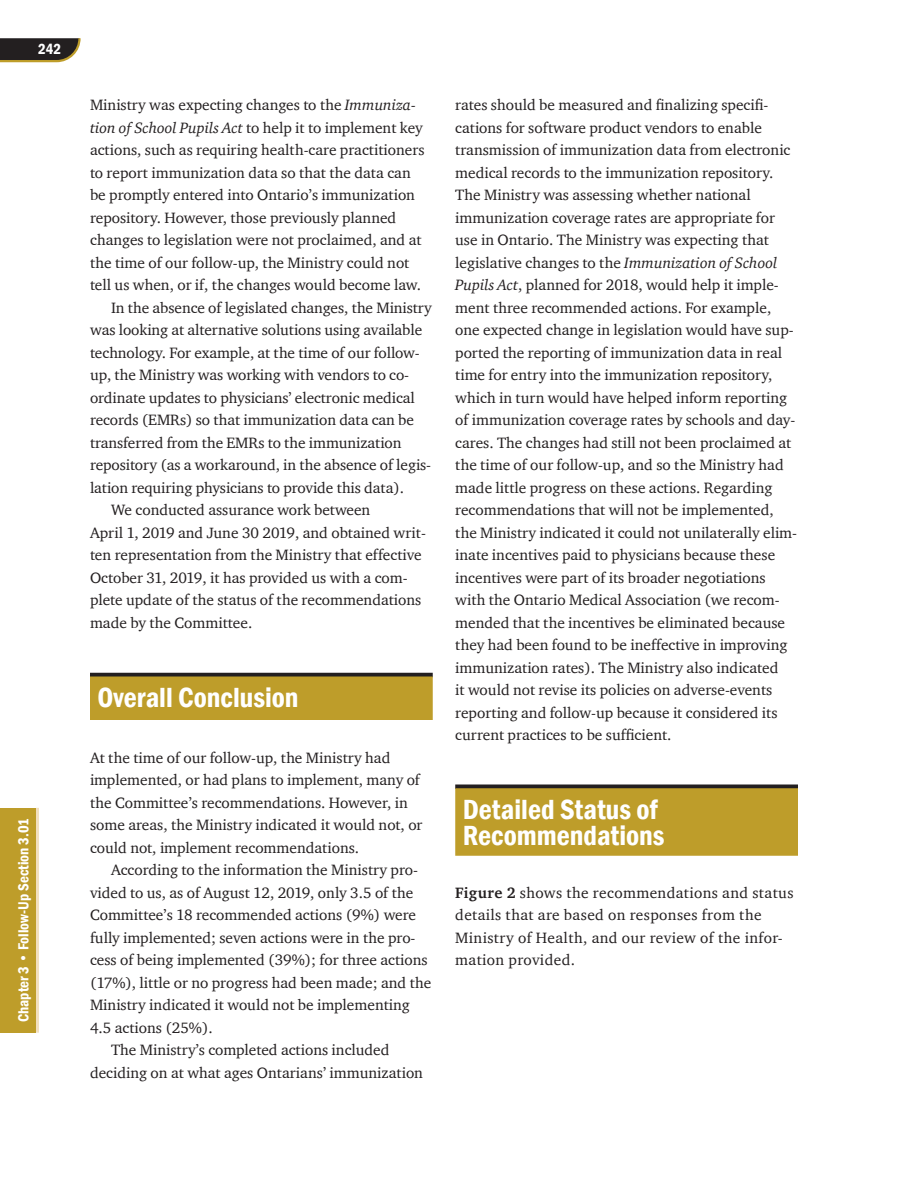
<style>
.page{position:relative;width:918px;height:1188px;background:#fff}
.page>*{position:absolute;margin:0;border:0;box-sizing:border-box;transform-origin:0 0}
.t1{font:600 condensed 28.5px/26.2px "Franklin Gothic";color:#fff}
.t2{font:15.3px/22.5px "Charter ITC";color:#231f20}
.t3{font:15.3px/22.5px "Charter ITC";letter-spacing:.025em;color:#231f20}
.t4{font:600 condensed 15px "Franklin Gothic";color:#fff}
.s1{font-style:italic}
.s2{font-weight:700}
</style>
<div class="page">
<svg style="left:0;top:38px;width:81px;height:25px;background:#4a4338"></svg>
<div style="left:0;top:808px;width:36px;height:225px;background:#be9d2a"></div>
<hr style="left:36px;top:808px;width:3px;height:225px;background:#f2e0c0">
<hr style="left:90px;top:673px;width:343px;height:4px;background:#231f20">
<div style="left:90px;top:676px;width:343px;height:44px;background:#be9d2a"></div>
<div style="left:455px;top:784px;width:343px;height:5px;background:#231f20"></div>
<div style="left:455px;top:788px;width:343px;height:68px;background:#be9d2a"></div>
<p class="t4" style="left:38px;top:39px;width:24px">242</p>
<p class="t4" style="left:13px;top:1022px;width:205px;rotate:-90deg">Chapter 3 • Follow-Up Section 3.01</p>
<p class="t2" style="left:90px;top:93px;width:328px">Ministry was expecting changes to the <span class="s1">Immuniza-</span></p>
<p class="t2" style="left:90px;top:116px;width:334px"><span class="s1">tion of School Pupils Act</span> to help it to implement key</p>
<p class="t2" style="left:90px;top:138px;width:336px">actions, such as requiring health-care practitioners</p>
<p class="t2" style="left:90px;top:161px;width:322px">to report immunization data so that the data can</p>
<p class="t2" style="left:90px;top:183px;width:327px">be promptly entered into Ontario’s immunization</p>
<p class="t2" style="left:90px;top:206px;width:308px">repository. However, those previously planned</p>
<p class="t2" style="left:90px;top:228px;width:333px">changes to legislation were not proclaimed, and at</p>
<p class="t2" style="left:90px;top:251px;width:321px">the time of our follow-up, the Ministry could not</p>
<p class="t2" style="left:90px;top:273px;width:333px">tell us when, or if, the changes would become law.</p>
<p class="t2" style="left:111px;top:296px;width:322px">In the absence of legislated changes, the Ministry</p>
<p class="t2" style="left:90px;top:318px;width:334px">was looking at alternative solutions using available</p>
<p class="t2" style="left:90px;top:341px;width:331px">technology. For example, at the time of our follow-</p>
<p class="t2" style="left:90px;top:363px;width:321px">up, the Ministry was working with vendors to co-</p>
<p class="t2" style="left:90px;top:386px;width:326px">ordinate updates to physicians’ electronic medical</p>
<p class="t2" style="left:90px;top:408px;width:326px">records (EMRs) so that immunization data can be</p>
<p class="t2" style="left:90px;top:431px;width:313px">transferred from the EMRs to the immunization</p>
<p class="t2" style="left:90px;top:453px;width:343px">repository (as a workaround, in the absence of legis-</p>
<p class="t2" style="left:90px;top:476px;width:316px">lation requiring physicians to provide this data).</p>
<p class="t2" style="left:111px;top:498px;width:261px">We conducted assurance work between</p>
<p class="t2" style="left:90px;top:521px;width:337px">April 1, 2019 and June 30 2019, and obtained writ-</p>
<p class="t2" style="left:90px;top:543px;width:333px">ten representation from the Ministry that effective</p>
<p class="t2" style="left:90px;top:566px;width:319px">October 31, 2019, it has provided us with a com-</p>
<p class="t2" style="left:90px;top:588px;width:333px">plete update of the status of the recommendations</p>
<p class="t2" style="left:90px;top:611px;width:164px">made by the Committee.</p>
<h1 class="t1" style="left:98px;top:683px;width:203px">Overall Conclusion</h1>
<p class="t2" style="left:90px;top:746px;width:334px">At the time of our follow-up, the Ministry had implemented, or had plans to implement, many of the Committee’s recommendations. However, in some areas, the Ministry indicated it would not, or could not, implement recommendations.</p>
<p class="t2" style="left:111px;top:858px;width:309px">According to the information the Ministry pro-</p>
<p class="t2" style="left:90px;top:881px;width:325px">vided to us, as of August 12, 2019, only 3.5 of the</p>
<p class="t2" style="left:90px;top:903px;width:328px">Committee’s 18 recommended actions (9%) were</p>
<p class="t2" style="left:90px;top:926px;width:327px">fully implemented; seven actions were in the pro-</p>
<p class="t2" style="left:90px;top:948px;width:339px">cess of being implemented (39%); for three actions</p>
<p class="t2" style="left:90px;top:971px;width:343px">(17%), little or no progress had been made; and the</p>
<p class="t2" style="left:90px;top:993px;width:321px">Ministry indicated it would not be implementing</p>
<p class="t2" style="left:90px;top:1016px;width:124px">4.5 actions (25%).</p>
<p class="t2" style="left:111px;top:1038px;width:280px">The Ministry’s completed actions included</p>
<p class="t2" style="left:90px;top:1061px;width:335px">deciding on at what ages Ontarians’ immunization</p>
<p class="t2" style="left:455px;top:93px;width:343px">rates should be measured and finalizing specifi&shy;cations for software product vendors to enable transmission of immunization data from electronic medical records to the immunization repository.<br>The Ministry was assessing whether national immunization coverage rates are appropriate for use in Ontario. The Ministry was expecting that legislative changes to the <span class="s1">Immunization of School Pupils Act</span>, planned for 2018, would help it imple&shy;ment three recommended actions. For example, one expected change in legislation would have sup&shy;ported the reporting of immunization data in real time for entry into the immunization repository, which in turn would have helped inform reporting of immunization coverage rates by schools and day&shy;cares. The changes had still not been proclaimed at the time of our follow-up, and so the Ministry had made little progress on these actions. Regarding recommendations that will not be implemented, the Ministry indicated it could not unilaterally elim&shy;inate incentives paid to physicians because these incentives were part of its broader negotiations with the Ontario Medical Association (we recom&shy;mended that the incentives be eliminated because they had been found to be ineffective in improving immunization rates). The Ministry also indicated<br>it would not revise its policies on adverse-events reporting and follow-up because it considered its current practices to be sufficient.</p>
<h1 class="t1" style="left:463px;top:796px;width:203px">Detailed Status of<br>Recommendations</h1>
<p class="t3" style="left:455px;top:881px;width:340px"><span class="s2">Figure 2</span> shows the recommendations and status details that are based on responses from the Ministry of Health, and our review of the infor&shy;mation provided.</p>
</div>
